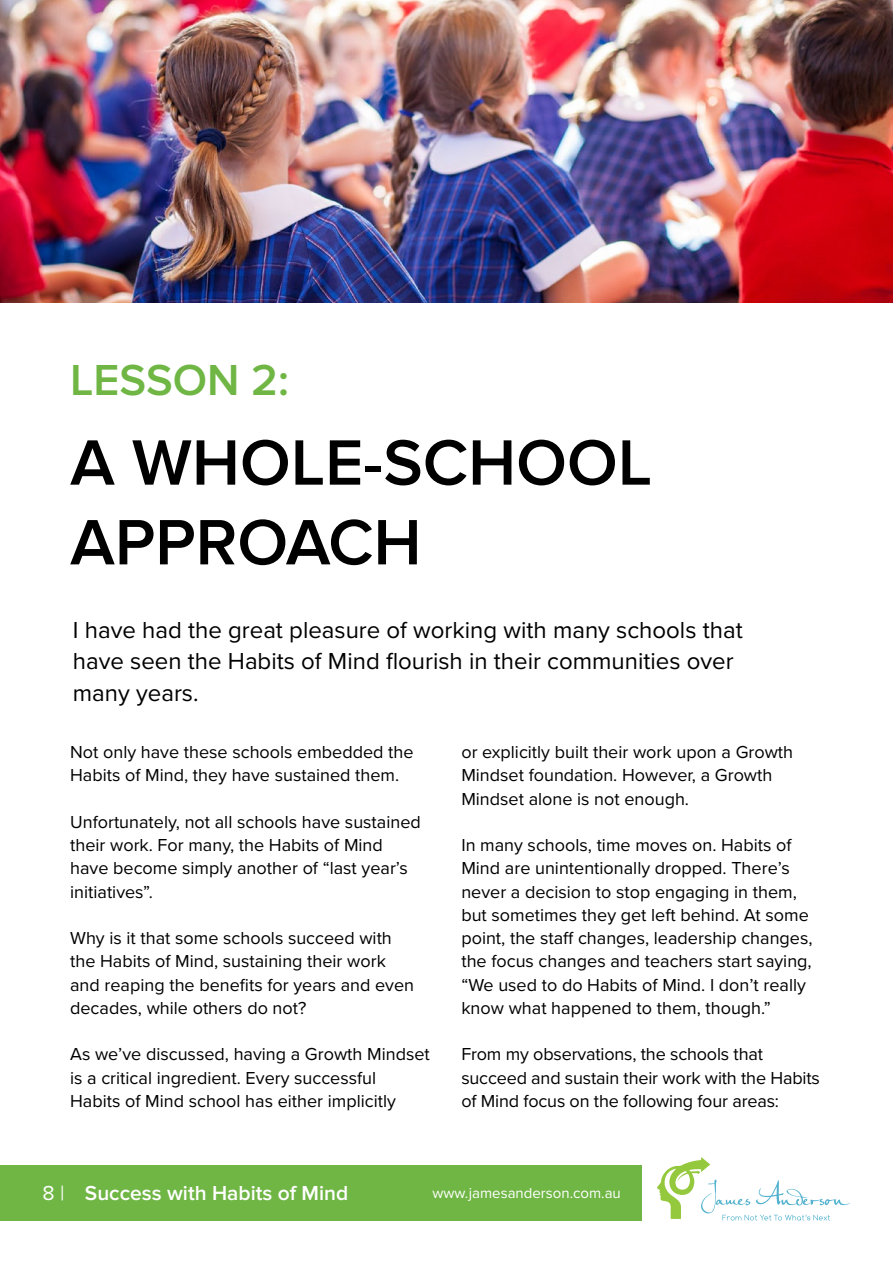
<style>
.page{position:relative;width:893px;height:1263px;background:#fff}
.page>*{position:absolute;margin:0;border:0;box-sizing:border-box;transform-origin:0 0}
.t1{font:600 66.45px/79.7px "Proxima Nova";color:#000}
.t2{font:600 45px "Proxima Nova";color:#6fb644}
.t3{font:24px/31.5px "Proxima Nova";color:#000}
.t4{font:600 21px "Proxima Nova";color:#fff}
.t5{font:18px/23.2px "Proxima Nova";color:#000}
.t6{font:15px "Proxima Nova";color:#fff}
.s1{font-weight:400}
</style>
<div class="page">
<div style="left:0;top:1165px;width:642px;height:55px;background:#6fb644"></div>
<svg style="left:657px;top:1157px;width:193px;height:63px"></svg>
<img style="left:0;top:0;width:893px;height:302px">
<h2 class="t2" style="left:70px;top:354px;width:220px">LESSON 2:</h2>
<h1 class="t1" style="left:70px;top:424px;width:583px">A WHOLE-SCHOOL<br>APPROACH</h1>
<h3 class="t3" style="left:73px;top:613px;width:671px">I have had the great pleasure of working with many schools that have seen the Habits of Mind flourish in their communities over many years.</h3>
<p class="t5" style="left:70px;top:740px;width:345px">Not only have these schools embedded the<br>Habits of Mind, they have sustained them.</p>
<p class="t5" style="left:70px;top:809px;width:352px">Unfortunately, not all schools have sustained their work. For many, the Habits of Mind have become simply another of “last year’s initiatives”.</p>
<p class="t5" style="left:70px;top:926px;width:345px">Why is it that some schools succeed with the Habits of Mind, sustaining their work and reaping the benefits for years and even decades, while others do not?</p>
<p class="t5" style="left:70px;top:1042px;width:361px">As we’ve discussed, having a Growth Mindset is a critical ingredient. Every successful<br>Habits of Mind school has either implicitly</p>
<p class="t5" style="left:461px;top:740px;width:333px">or explicitly built their work upon a Growth<br>Mindset foundation. However, a Growth<br>Mindset alone is not enough.</p>
<p class="t5" style="left:461px;top:833px;width:353px">In many schools, time moves on. Habits of Mind are unintentionally dropped. There’s never a decision to stop engaging in them, but sometimes they get left behind. At some point, the staff changes, leadership changes, the focus changes and teachers start saying, “We used to do Habits of Mind. I don’t really know what happened to them, though.”</p>
<p class="t5" style="left:461px;top:1042px;width:360px">From my observations, the schools that succeed and sustain their work with the Habits of Mind focus on the following four areas:</p>
<p class="t4" style="left:43px;top:1181px;width:307px"><span class="s1">8 |</span> Success with Habits of Mind</p>
<p class="t6" style="left:432px;top:1182px;width:190px">www.jamesanderson.com.au</p>
</div>
